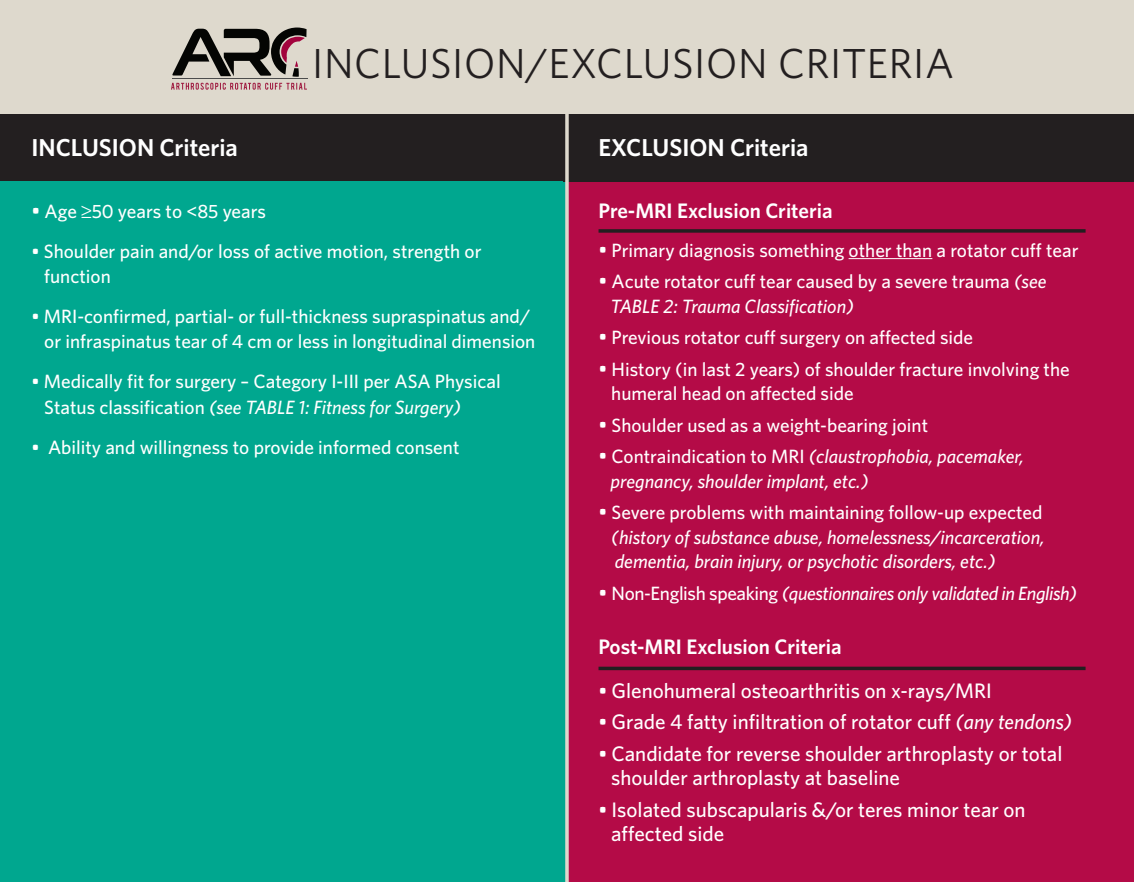
<style>
.page{position:relative;width:1134px;height:882px;background:#fff}
.page>*{position:absolute;margin:0;border:0;box-sizing:border-box;transform-origin:0 0}
.t1{font:42px "Whitney";letter-spacing:.015em;color:#231f20}
.t2{font:600 24.5px "Whitney";color:#fff}
.t3{font:500 21px/24.5px "Whitney";color:#fff}
.t4{font:600 21px "Whitney";color:#fff}
.t5{font:500 19.25px/24.5px "Whitney";color:#fff}
.t6{font:italic 500 19.25px/24.5px "Whitney";color:#fff}
.t7{font:italic 500 19.25px "Whitney";letter-spacing:-.02em;color:#fff}
.s1{font-size:21px}
.s2{font-style:italic}
.s3{font-style:normal;font-size:21px}
.s4{font-style:normal}
</style>
<div class="page">
<div style="left:0;top:0;width:1134px;height:138px;background:#ded9cd"></div>
<div style="left:0;top:128px;width:567px;height:754px;background:#00a78f"></div>
<div style="left:567px;top:127px;width:567px;height:755px;background:#b40b47"></div>
<div style="left:0;top:114px;width:563px;height:67px;background:#231f20"></div>
<div style="left:564px;top:114px;width:570px;height:68px;background:#231f20"></div>
<hr style="left:849px;top:258px;width:83px;height:1px;background:#fff">
<svg style="left:565px;top:114px;width:4px;height:768px;background:#cdc7bf"></svg>
<svg style="left:172px;top:28px;width:135px;height:49px"></svg>
<hr style="left:172px;top:79px;width:135px;height:1px;background:#4c4c4c">
<svg style="left:171px;top:83px;width:136px;height:7px"></svg>
<svg style="left:599px;top:229px;width:487px;height:4px;background:#341c24"></svg>
<hr style="left:599px;top:667px;width:487px;height:3px;background:#231f20">
<p class="t2" style="left:32px;top:137px;width:208px">INCLUSION Criteria</p>
<h1 class="t1" style="left:312px;top:45px;width:643px">INCLUSION/EXCLUSION CRITERIA</h1>
<p class="t2" style="left:598px;top:137px;width:212px">EXCLUSION Criteria</p>
<p class="t5" style="left:32px;top:200px;width:236px"><span class="s1">•</span> Age ≥50 years to &lt;85 years</p>
<p class="t5" style="left:44px;top:240px;width:439px;text-indent:-13px">• Shoulder pain and/or loss of active motion, strength or function</p>
<p class="t5" style="left:32px;top:305px;width:505px;text-align:right">• MRI-confirmed, partial- or full-thickness supraspinatus and/ or infraspinatus tear of 4 cm or less in longitudinal dimension</p>
<p class="t5" style="left:44px;top:369px;width:458px;line-height:26.2px;text-indent:-13px">• Medically fit for surgery – Category I-III per ASA Physical<br>Status classification <span class="s2">(see TABLE 1: Fitness for Surgery)</span></p>
<p class="t5" style="left:32px;top:436px;width:430px">• Ability and willingness to provide informed consent</p>
<p class="t4" style="left:598px;top:201px;width:236px">Pre-MRI Exclusion Criteria</p>
<p class="t5" style="left:598px;top:239px;width:482px"><span class="s1">•</span> Primary diagnosis something other than a rotator cuff tear</p>
<p class="t5" style="left:611px;top:270px;width:437px;text-indent:-12px"><span class="s1">•</span> Acute rotator cuff tear caused by a severe trauma <span class="s2">(see<br>TABLE 2: Trauma Classification)</span></p>
<p class="t5" style="left:598px;top:326px;width:376px"><span class="s1">•</span> Previous rotator cuff surgery on affected side</p>
<p class="t5" style="left:611px;top:358px;width:460px;text-indent:-13px"><span class="s1">•</span> History (in last 2 years) of shoulder fracture involving the humeral head on affected side</p>
<p class="t5" style="left:598px;top:414px;width:331px"><span class="s1">•</span> Shoulder used as a weight-bearing joint</p>
<p class="t6" style="left:611px;top:445px;width:415px;text-indent:-12px"><span class="s3">•</span> <span class="s4">Contraindication to MRI</span> (claustrophobia, pacemaker, pregnancy, shoulder implant, etc.)</p>
<p class="t6" style="left:611px;top:501px;width:435px;text-align:justify;text-indent:-13px"><span class="s3">•</span> <span class="s4">Severe problems with maintaining follow-up expected </span>(history of substance abuse, homelessness/incarceration, dementia, brain injury, or psychotic disorders, etc.)</p>
<p class="t7" style="left:599px;top:584px;width:480px"><span class="s3">•</span> <span class="s4">Non-English speaking</span> (questionnaires only validated in English)</p>
<p class="t4" style="left:598px;top:637px;width:245px">Post-MRI Exclusion Criteria</p>
<p class="t3" style="left:598px;top:679px;width:395px">• Glenohumeral osteoarthritis on x-rays/MRI</p>
<p class="t3" style="left:598px;top:710px;width:475px">• Grade 4 fatty infiltration of rotator cuff <span class="s2">(any tendons)</span></p>
<p class="t3" style="left:611px;top:742px;width:453px;text-indent:-13px">• Candidate for reverse shoulder arthroplasty or total shoulder arthroplasty at baseline</p>
<p class="t3" style="left:611px;top:798px;width:416px;text-indent:-13px">• Isolated subscapularis &amp;/or teres minor tear on affected side</p>
</div>
